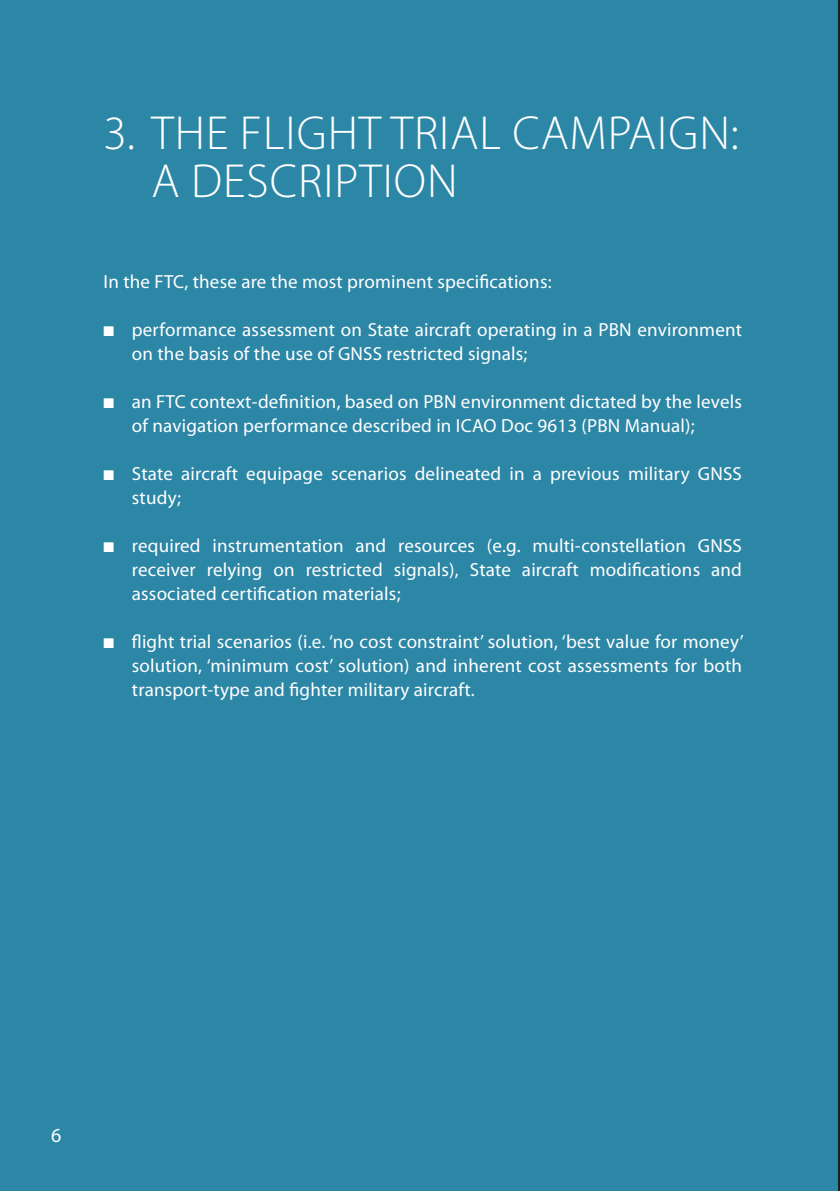
<style>
.page{position:relative;width:840px;height:1191px;background:#fff}
.page>*{position:absolute;margin:0;border:0;box-sizing:border-box;transform-origin:0 0}
.t1{font:300 48px/48px "Myriad Pro";letter-spacing:.02em;color:#fff}
.t2{font:20px "Myriad Pro";color:#fff}
.t3{font:19px/24px "Myriad Pro";letter-spacing:.01em;color:#fff}
</style>
<div class="page">
<div style="left:0;top:0;width:839px;height:1191px;background:#2c86a5"></div>
<p class="t1" style="left:151px;top:110px;width:588px;text-indent:-48px">3. THE FLIGHT TRIAL CAMPAIGN:<br>A DESCRIPTION</p>
<p class="t3" style="left:103px;top:270px;width:449px">In the FTC, these are the most prominent specifications:</p>
<p class="t3" style="left:132px;top:318px;width:611px;text-indent:-28px">■ performance assessment on State aircraft operating in a PBN environment on the basis of the use of GNSS restricted signals;</p>
<p class="t3" style="left:132px;top:390px;width:611px;text-indent:-28px">■ an FTC context-definition, based on PBN environment dictated by the levels of navigation performance described in ICAO Doc 9613 (PBN Manual);</p>
<p class="t3" style="left:132px;top:462px;width:611px;text-indent:-28px">■ State aircraft equipage scenarios delineated in a previous military GNSS study;</p>
<p class="t3" style="left:132px;top:534px;width:611px;text-align:justify;text-indent:-28px">■ required instrumentation and resources (e.g. multi-constellation GNSS receiver relying on restricted signals), State aircraft modifications and associated certification materials;</p>
<p class="t3" style="left:132px;top:630px;width:613px;text-align:justify;text-indent:-28px">■ flight trial scenarios (i.e. ‘no cost constraint’ solution, ‘best value for money’ solution, ‘minimum cost’ solution) and inherent cost assessments for both transport-type and fighter military aircraft.</p>
<p class="t2" style="left:51px;top:1124px;width:12px">6</p>
</div>
